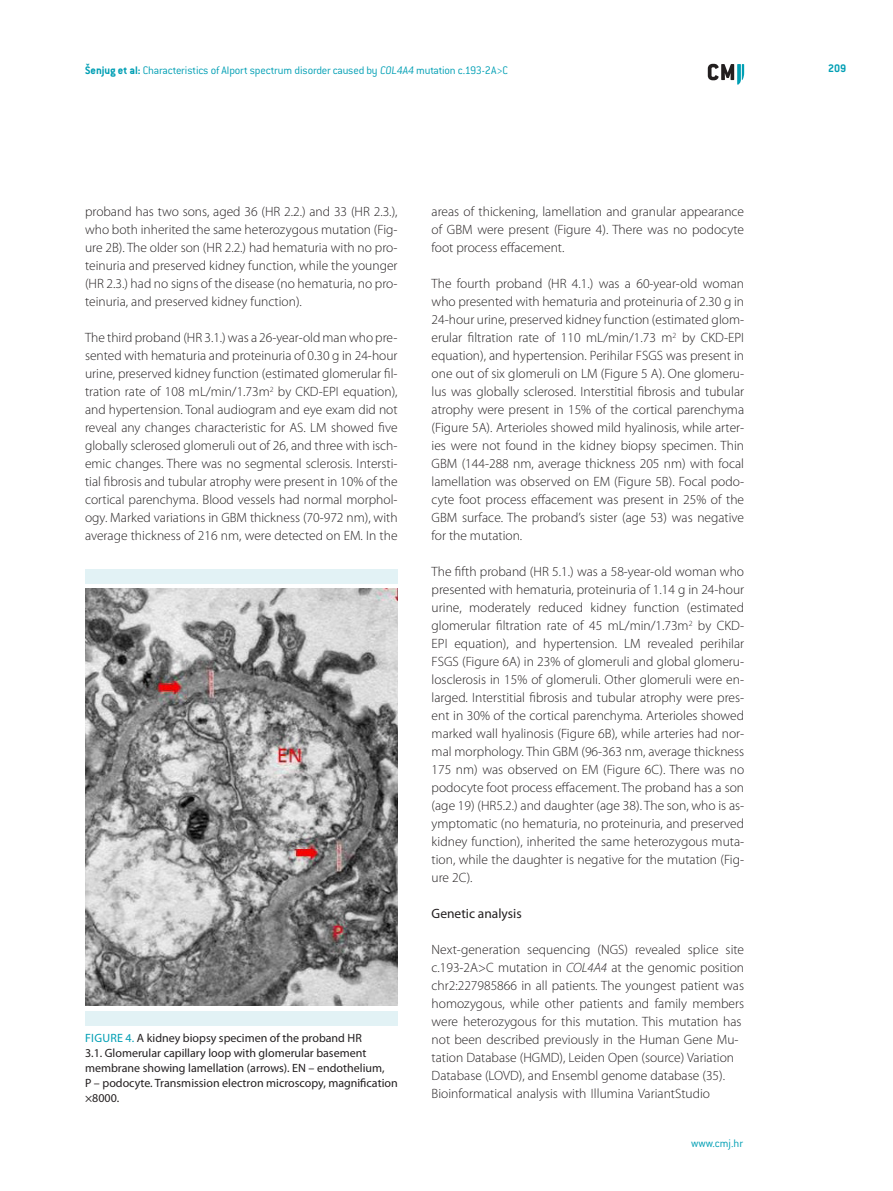
<style>
.page{position:relative;width:893px;height:1191px;background:#fff}
.page>*{position:absolute;margin:0;border:0;box-sizing:border-box;transform-origin:0 0}
.CMJ_-__body{font:300 13.5px/18px "Myriad Pro";color:#231f20;text-align:justify}
.CMJ_-_N3{font:13.5px "Myriad Pro";color:#231f20}
.CMJ_-_table_title_he{font:12px/15px "Myriad Pro";color:#231f20}
.t1{font:300 12px "ITC Conduit LTCE";letter-spacing:-.015em;color:#009fb4}
.t2{font:700 12px "ITC Conduit LTCE";color:#009fb4}
.s1{font-weight:700}
.s2{color:#009fb4}
.s3{font-style:italic}
</style>
<div class="page">
<svg style="left:708px;top:64px;width:36px;height:21px"></svg>
<img style="left:85px;top:589px;width:313px;height:416px">
<div style="left:85px;top:1011px;width:312px;height:14px;background:#e2f2f5"></div>
<div style="left:85px;top:569px;width:313px;height:14px;background:#e2f2f5"></div>
<p class="t1" style="left:85px;top:63px;width:424px"><span class="s1">Šenjug et al:</span> Characteristics of Alport spectrum disorder caused by COL4A4 mutation c.193-2A&gt;C</p>
<p class="t2" style="left:828px;top:61px;width:19px">209</p>
<p class="CMJ_-__body" style="left:85px;top:202px;width:314px">proband has two sons, aged 36 (HR 2.2.) and 33 (HR 2.3.), who both inherited the same heterozygous mutation (Fig&shy;ure 2B). The older son (HR 2.2.) had hematuria with no pro&shy;teinuria and preserved kidney function, while the younger (HR 2.3.) had no signs of the disease (no hematuria, no pro&shy;teinuria, and preserved kidney function).</p>
<p class="CMJ_-__body" style="left:85px;top:328px;width:314px">The third proband (HR 3.1.) was a 26-year-old man who pre&shy;sented with hematuria and proteinuria of 0.30 g in 24-hour urine, preserved kidney function (estimated glomerular fil&shy;tration rate of 108 mL/min/1.73m<sup>2</sup> by CKD-EPI equation), and hypertension. Tonal audiogram and eye exam did not reveal any changes characteristic for AS. LM showed five globally sclerosed glomeruli out of 26, and three with isch&shy;emic changes. There was no segmental sclerosis. Intersti&shy;tial fibrosis and tubular atrophy were present in 10% of the cortical parenchyma. Blood vessels had normal morphol&shy;ogy. Marked variations in GBM thickness (70-972 nm), with average thickness of 216 nm, were detected on EM. In the</p>
<p class="CMJ_-_table_title_he" style="left:85px;top:1030px;width:314px"><span class="s2">Figure 4.</span> A kidney biopsy specimen of the proband HR<br>3.1. Glomerular capillary loop with glomerular basement membrane showing lamellation (arrows). EN – endothelium,<br>P – podocyte. Transmission electron microscopy, magnification ×8000.</p>
<p class="CMJ_-__body" style="left:432px;top:202px;width:314px">areas of thickening, lamellation and granular appearance of GBM were present (Figure 4). There was no podocyte foot process effacement.</p>
<p class="CMJ_-__body" style="left:432px;top:274px;width:314px">The fourth proband (HR 4.1.) was a 60-year-old woman who presented with hematuria and proteinuria of 2.30 g in 24-hour urine, preserved kidney function (estimated glom&shy;erular filtration rate of 110 mL/min/1.73 m<sup>2</sup> by CKD-EPI equation), and hypertension. Perihilar FSGS was present in one out of six glomeruli on LM (Figure 5 A). One glomeru&shy;lus was globally sclerosed. Interstitial fibrosis and tubular atrophy were present in 15% of the cortical parenchyma (Figure 5A). Arterioles showed mild hyalinosis, while arter&shy;ies were not found in the kidney biopsy specimen. Thin GBM (144-288 nm, average thickness 205 nm) with focal lamellation was observed on EM (Figure 5B). Focal podo&shy;cyte foot process effacement was present in 25% of the GBM surface. The proband’s sister (age 53) was negative for the mutation.</p>
<p class="CMJ_-__body" style="left:432px;top:562px;width:314px">The fifth proband (HR 5.1.) was a 58-year-old woman who presented with hematuria, proteinuria of 1.14 g in 24-hour urine, moderately reduced kidney function (estimated glomerular filtration rate of 45 mL/min/1.73m<sup>2</sup> by CKD-EPI equation), and hypertension. LM revealed perihilar FSGS (Figure 6A) in 23% of glomeruli and global glomeru&shy;losclerosis in 15% of glomeruli. Other glomeruli were en&shy;larged. Interstitial fibrosis and tubular atrophy were pres&shy;ent in 30% of the cortical parenchyma. Arterioles showed marked wall hyalinosis (Figure 6B), while arteries had nor&shy;mal morphology. Thin GBM (96-363 nm, average thickness 175 nm) was observed on EM (Figure 6C). There was no podocyte foot process effacement. The proband has a son (age 19) (HR5.2.) and daughter (age 38). The son, who is as&shy;ymptomatic (no hematuria, no proteinuria, and preserved kidney function), inherited the same heterozygous muta&shy;tion, while the daughter is negative for the mutation (Fig&shy;ure 2C).</p>
<p class="CMJ_-_N3" style="left:432px;top:905px;width:92px">Genetic analysis</p>
<p class="CMJ_-__body" style="left:432px;top:940px;width:314px;text-align:left">Next-generation sequencing (NGS) revealed splice site c.193-2A&gt;C mutation in <span class="s3">COL4A4</span> at the genomic position chr2:227985866 in all patients. The youngest patient was homozygous, while other patients and family members were heterozygous for this mutation. This mutation has not been described previously in the Human Gene Mu&shy;tation Database (HGMD), Leiden Open (source) Variation Database (LOVD), and Ensembl genome database (35).<br>Bioinformatical analysis with Illumina VariantStudio</p>
<p class="t1" style="left:691px;top:1136px;width:54px">www.cmj.hr</p>
</div>
